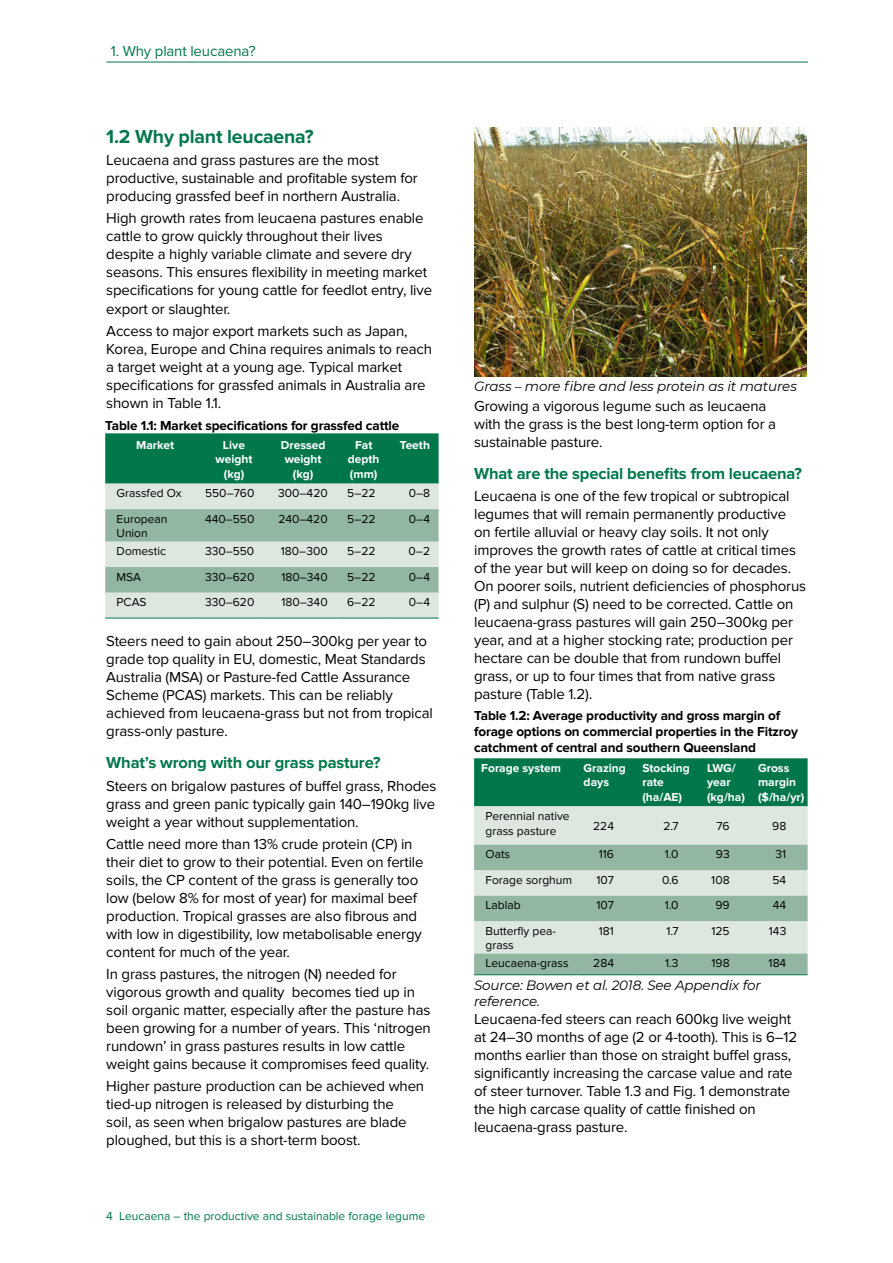
<style>
.page{position:relative;width:893px;height:1263px;background:#fff}
.page>*{position:absolute;margin:0;border:0;box-sizing:border-box;transform-origin:0 0}
.t1{font:700 19.5px "Proxima Nova";letter-spacing:-.01em;color:#00774a}
.t2{font:700 16.5px "Proxima Nova";letter-spacing:-.01em;color:#00774a}
.t3{font:15px/18px "Proxima Nova";letter-spacing:-.01em;color:#000}
.t4{font:15px "Proxima Nova";letter-spacing:-.01em;color:#00774a}
.t5{font:700 13.5px/16.2px "Proxima Nova";letter-spacing:-.01em;color:#000}
.t6{font:italic 13.5px/16.2px "Montserrat";letter-spacing:-.01em;color:#000}
.t7{font:12px/14.4px "Proxima Nova";color:#000}
.t8{font:700 12px/14.4px "Proxima Nova";color:#fff}
.t9{font:12px "Proxima Nova";color:#00774a}
.s1{font-family:"Calibri"}
</style>
<div class="page">
<hr style="left:106px;top:62px;width:702px;height:1px;background:#00774a">
<div style="left:474px;top:758px;width:334px;height:48px;background:#00774a"></div>
<div style="left:474px;top:806px;width:334px;height:39px;background:#dee6e0"></div>
<svg style="left:474px;top:845px;width:334px;height:129px;background:#b4cbbe"></svg>
<hr style="left:474px;top:974px;width:102px;height:1px;background:#00774a">
<hr style="left:576px;top:974px;width:59px;height:1px;background:#00774a">
<hr style="left:635px;top:974px;width:65px;height:1px;background:#00774a">
<hr style="left:700px;top:974px;width:51px;height:1px;background:#00774a">
<hr style="left:751px;top:974px;width:57px;height:1px;background:#00774a">
<img style="left:474px;top:128px;width:332px;height:249px">
<svg style="left:105px;top:433px;width:334px;height:185px;background:#8ab8a4"></svg>
<hr style="left:105px;top:618px;width:93px;height:1px;background:#00774a">
<hr style="left:198px;top:618px;width:65px;height:1px;background:#00774a">
<hr style="left:263px;top:618px;width:73px;height:1px;background:#00774a">
<hr style="left:336px;top:618px;width:48px;height:1px;background:#00774a">
<hr style="left:384px;top:618px;width:55px;height:1px;background:#00774a">
<p class="t4" style="left:111px;top:43px;width:146px">1. Why plant leucaena?</p>
<h1 class="t1" style="left:106px;top:125px;width:209px">1.2 Why plant leucaena?</h1>
<p class="t3" style="left:106px;top:151px;width:313px">Leucaena and grass pastures are the most productive, sustainable and profitable system for producing grassfed beef in northern Australia.</p>
<p class="t3" style="left:106px;top:210px;width:327px">High growth rates from leucaena pastures enable cattle to grow quickly throughout their lives despite a highly variable climate and severe dry seasons. This ensures flexibility in meeting market specifications for young cattle for feedlot entry, live export or slaughter.</p>
<p class="t3" style="left:106px;top:322px;width:327px">Access to major export markets such as Japan, Korea, Europe and China requires animals to reach a target weight at a young age. Typical market specifications for grassfed animals in Australia are shown in Table 1.1.</p>
<p class="t5" style="left:105px;top:417px;width:296px">Table 1.1: Market specifications for grassfed cattle</p>
<p class="t8" style="left:136px;top:438px;width:40px">Market</p>
<p class="t8" style="left:216px;top:438px;width:38px;text-align:center">Live weight (kg)</p>
<p class="t8" style="left:281px;top:438px;width:46px;text-align:center">Dressed weight (kg)</p>
<p class="t8" style="left:348px;top:438px;width:33px;text-align:center">Fat depth (mm)</p>
<p class="t8" style="left:400px;top:438px;width:32px">Teeth</p>
<p class="t7" style="left:117px;top:486px;width:67px">Grassfed Ox</p>
<p class="t7" style="left:205px;top:486px;width:51px">550–760</p>
<p class="t7" style="left:278px;top:486px;width:51px">300–420</p>
<p class="t7" style="left:347px;top:486px;width:30px">5–22</p>
<p class="t7" style="left:409px;top:486px;width:23px">0–8</p>
<p class="t7" style="left:117px;top:512px;width:52px">European<br>Union</p>
<p class="t7" style="left:205px;top:512px;width:51px">440–550</p>
<p class="t7" style="left:278px;top:512px;width:51px">240–420</p>
<p class="t7" style="left:347px;top:512px;width:30px">5–22</p>
<p class="t7" style="left:409px;top:512px;width:23px">0–4</p>
<p class="t7" style="left:117px;top:544px;width:51px">Domestic</p>
<p class="t7" style="left:205px;top:544px;width:51px">330–550</p>
<p class="t7" style="left:281px;top:544px;width:48px">180–300</p>
<p class="t7" style="left:347px;top:544px;width:30px">5–22</p>
<p class="t7" style="left:409px;top:544px;width:23px">0–2</p>
<p class="t7" style="left:117px;top:570px;width:26px">MSA</p>
<p class="t7" style="left:205px;top:570px;width:51px">330–620</p>
<p class="t7" style="left:281px;top:570px;width:48px">180–340</p>
<p class="t7" style="left:347px;top:570px;width:30px">5–22</p>
<p class="t7" style="left:409px;top:570px;width:23px">0–4</p>
<p class="t7" style="left:117px;top:595px;width:31px">PCAS</p>
<p class="t7" style="left:205px;top:595px;width:51px">330–620</p>
<p class="t7" style="left:281px;top:595px;width:48px">180–340</p>
<p class="t7" style="left:347px;top:595px;width:30px">6–22</p>
<p class="t7" style="left:409px;top:595px;width:23px">0–4</p>
<p class="t3" style="left:106px;top:632px;width:328px">Steers need to gain about 250–300kg per year to grade top quality in EU, domestic, Meat Standards Australia (MSA) or Pasture-fed Cattle Assurance Scheme (PCAS) markets. This can be reliably achieved from leucaena-grass but not from tropical grass-only pasture.</p>
<p class="t2" style="left:106px;top:753px;width:276px">What’s wrong with our grass pasture?</p>
<p class="t3" style="left:106px;top:777px;width:332px;text-align:justify">Steers on brigalow pastures of buffel grass, Rhodes grass and green panic typically gain 140–190kg live weight a year without supplementation.</p>
<p class="t3" style="left:106px;top:835px;width:319px">Cattle need more than 13% crude protein (CP) in their diet to grow to their potential. Even on fertile soils, the CP content of the grass is generally too low (below 8% for most of year) for maximal beef production. Tropical grasses are also fi brous and with low in digestibility, low metabolisable energy content for much of the year.</p>
<p class="t3" style="left:106px;top:965px;width:326px">In grass pastures, the nitrogen (N) needed for vigorous growth and quality becomes tied up in soil organic matter, especially after the pasture has been growing for a number of years. This ‘nitrogen rundown’ in grass pastures results in low cattle weight gains because it compromises feed quality.</p>
<p class="t3" style="left:106px;top:1077px;width:319px">Higher pasture production can be achieved when tied-up nitrogen is released by disturbing the<br>soil, as seen when brigalow pastures are blade ploughed, but this is a short-term boost.</p>
<p class="t9" style="left:106px;top:1209px;width:320px">4 Leucaena – the productive and sustainable forage legume</p>
<p class="t6" style="left:474px;top:377px;width:324px">Grass – more fibre and less protein as it matures</p>
<p class="t3" style="left:474px;top:397px;width:303px">Growing a vigorous legume such as leucaena with the grass is the best long-term option for a sustainable pasture.</p>
<p class="t2" style="left:474px;top:464px;width:329px">What are the special benefits from leucaena?</p>
<p class="t3" style="left:474px;top:488px;width:333px">Leucaena is one of the few tropical or subtropical legumes that will remain permanently productive on fertile alluvial or heavy clay soils. It not only improves the growth rates of cattle at critical times of the year but will keep on doing so for decades.<br>On poorer soils, nutrient deficiencies of phosphorus (P) and sulphur (S) need to be corrected. Cattle on leucaena-grass pastures will gain 250–300kg per year, and at a higher stocking rate; production per hectare can be double that from rundown buffel grass, or up to four times that from native grass pasture (Table 1.2)<span class="s1">.</span></p>
<p class="t5" style="left:474px;top:708px;width:325px">Table 1.2: Average productivity and gross margin of forage options on commercial properties in the Fitzroy catchment of central and southern Queensland</p>
<p class="t8" style="left:481px;top:761px;width:81px">Forage system</p>
<p class="t8" style="left:584px;top:761px;width:44px">Grazing days</p>
<p class="t8" style="left:642px;top:761px;width:49px">Stocking rate (ha/AE)</p>
<p class="t8" style="left:707px;top:761px;width:39px">LWG/ year (kg/ha)</p>
<p class="t8" style="left:758px;top:761px;width:48px">Gross margin ($/ha/yr)</p>
<p class="t7" style="left:485px;top:809px;width:86px">Perennial native grass pasture</p>
<p class="t7" style="left:593px;top:819px;width:22px">224</p>
<p class="t7" style="left:663px;top:819px;width:17px">2.7</p>
<p class="t7" style="left:716px;top:819px;width:15px">76</p>
<p class="t7" style="left:772px;top:819px;width:16px">98</p>
<p class="t7" style="left:485px;top:847px;width:26px">Oats</p>
<p class="t7" style="left:599px;top:847px;width:17px">116</p>
<p class="t7" style="left:665px;top:847px;width:15px">1.0</p>
<p class="t7" style="left:716px;top:847px;width:15px">93</p>
<p class="t7" style="left:776px;top:847px;width:12px">31</p>
<p class="t7" style="left:485px;top:873px;width:88px">Forage sorghum</p>
<p class="t7" style="left:596px;top:873px;width:19px">107</p>
<p class="t7" style="left:662px;top:873px;width:18px">0.6</p>
<p class="t7" style="left:711px;top:873px;width:20px">108</p>
<p class="t7" style="left:773px;top:873px;width:15px">54</p>
<p class="t7" style="left:485px;top:898px;width:37px">Lablab</p>
<p class="t7" style="left:596px;top:898px;width:19px">107</p>
<p class="t7" style="left:665px;top:898px;width:15px">1.0</p>
<p class="t7" style="left:715px;top:898px;width:16px">99</p>
<p class="t7" style="left:773px;top:898px;width:15px">44</p>
<p class="t7" style="left:485px;top:924px;width:72px">Butterfly pea&shy;grass</p>
<p class="t7" style="left:599px;top:924px;width:17px">181</p>
<p class="t7" style="left:666px;top:924px;width:14px">1.7</p>
<p class="t7" style="left:711px;top:924px;width:20px">125</p>
<p class="t7" style="left:769px;top:924px;width:19px">143</p>
<p class="t7" style="left:485px;top:956px;width:85px">Leucaena-grass</p>
<p class="t7" style="left:593px;top:956px;width:22px">284</p>
<p class="t7" style="left:665px;top:956px;width:15px">1.3</p>
<p class="t7" style="left:711px;top:956px;width:20px">198</p>
<p class="t7" style="left:769px;top:956px;width:19px">184</p>
<p class="t6" style="left:474px;top:976px;width:288px">Source: Bowen et al. 2018. See Appendix for reference.</p>
<p class="t3" style="left:474px;top:1010px;width:325px">Leucaena-fed steers can reach 600kg live weight at 24–30 months of age (2 or 4-tooth). This is 6–12 months earlier than those on straight buffel grass, significantly increasing the carcase value and rate of steer turnover. Table 1.3 and Fig. 1 demonstrate the high carcase quality of cattle finished on leucaena-grass pasture.</p>
</div>
